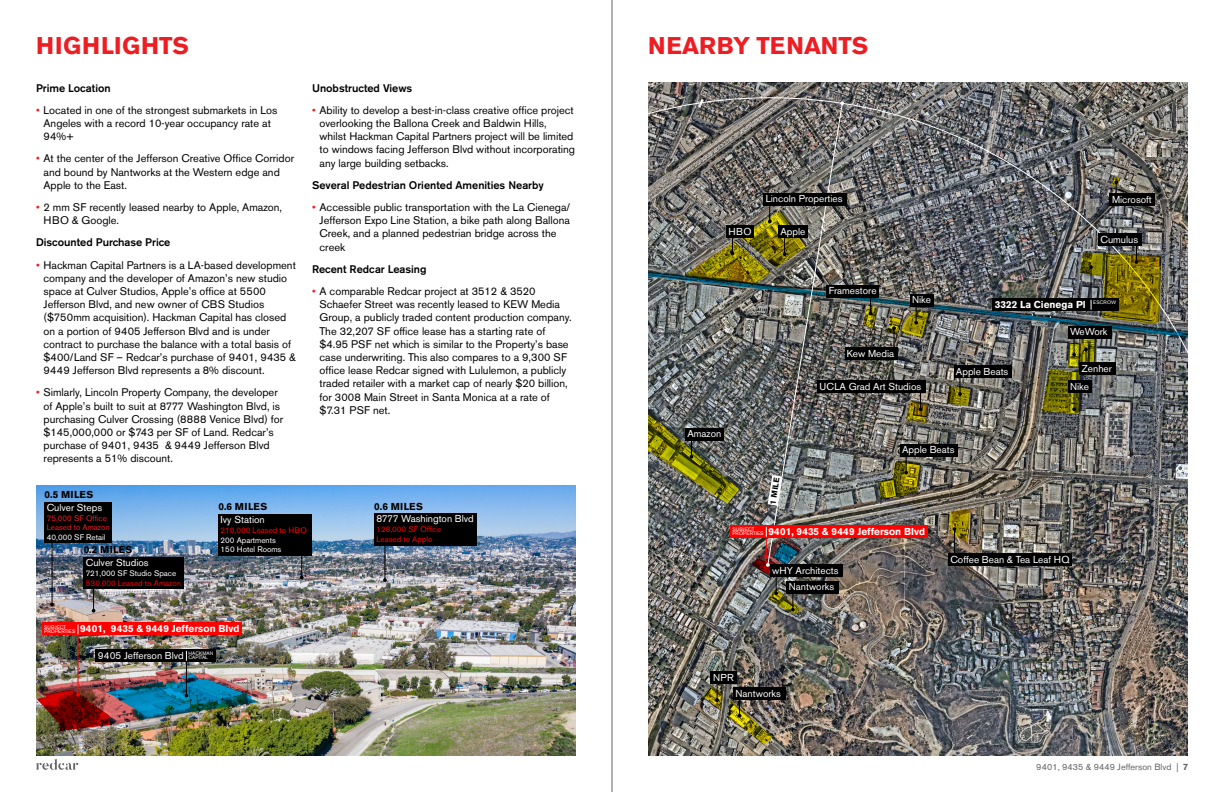
<style>
.page{position:relative;width:1224px;height:792px;background:#fff}
.page>*{position:absolute;margin:0;border:0;box-sizing:border-box;transform-origin:0 0}
.t1{font:700 24px "Akzidenz Grotesk BE";color:#ed1d24}
.t2{font:700 24px "Akzidenz Grotesk BE";letter-spacing:.02em;color:#ed1d24}
.t3{font:11px/13.2px "Akzidenz Grotesk BE";color:#000}
.t4{font:500 11px "Akzidenz Grotesk BE";color:#000}
.t5{font:10px "Akzidenz Grotesk BE";color:#fff}
.t6{font:700 10px "Akzidenz Grotesk BE";color:#fff}
.t7{font:700 10px "Akzidenz Grotesk BE";letter-spacing:.04em;color:#000}
.t8{font:9px "Akzidenz Grotesk BE";color:#636466}
.t9{font:8px/9.6px "Akzidenz Grotesk BE";color:#f00}
.t10{font:8px/9.6px "Akzidenz Grotesk BE";color:#fff}
.t11{font:8px/9.6px "Akzidenz Grotesk BE";color:#ed1c24}
.t12{font:700 8px "Akzidenz Grotesk BE";color:#000}
.t13{font:5px "Akzidenz Grotesk BE";letter-spacing:.02em;color:#fff}
.t14{font:5px "Akzidenz Grotesk BE";color:#fff}
.s1{color:#ed1d24}
.s2{font-weight:400;font-size:5px}
.s3{font-weight:700}
</style>
<div class="page">
<svg style="left:36px;top:759px;width:42px;height:11px"></svg>
<hr style="left:612px;top:0;width:1px;height:792px;background:#636466">
<img style="left:36px;top:485px;width:540px;height:271px">
<hr style="left:384px;top:533px;width:1px;height:47px;background:#000">
<svg style="left:383px;top:578px;width:4px;height:4px"></svg>
<div style="left:374px;top:513px;width:102px;height:33px;background:#000"></div>
<hr style="left:93px;top:569px;width:1px;height:42px;background:#000">
<div style="left:84px;top:557px;width:100px;height:31px;background:#000"></div>
<hr style="left:301px;top:536px;width:1px;height:42px;background:#000">
<div style="left:218px;top:514px;width:94px;height:41px;background:#000"></div>
<hr style="left:52px;top:514px;width:1px;height:91px;background:#000">
<div style="left:45px;top:502px;width:67px;height:41px;background:#000"></div>
<hr style="left:186px;top:658px;width:1px;height:38px;background:#000">
<div style="left:96px;top:650px;width:90px;height:12px;background:#000"></div>
<div style="left:186px;top:650px;width:30px;height:12px;background:#000"></div>
<div style="left:42px;top:623px;width:36px;height:12px;background:#f00"></div>
<hr style="left:77px;top:631px;width:1px;height:64px;background:#f00">
<img style="left:37px;top:669px;width:230px;height:62px">
<div style="left:78px;top:623px;width:164px;height:12px;background:#f00"></div>
<img style="left:648px;top:83px;width:540px;height:14px">
<img style="left:648px;top:97px;width:540px;height:659px">
<div style="left:733px;top:687px;width:53px;height:12px;background:#000"></div>
<div style="left:711px;top:672px;width:26px;height:12px;background:#000"></div>
<img style="left:703px;top:679px;width:70px;height:66px">
<img style="left:648px;top:101px;width:540px;height:513px">
<h1 class="t2" style="left:36px;top:32px;width:155px">HIGHLIGHTS</h1>
<h1 class="t1" style="left:648px;top:32px;width:222px">NEARBY TENANTS</h1>
<p class="t4" style="left:36px;top:81px;width:76px">Prime Location</p>
<p class="t3" style="left:44px;top:103px;width:235px;text-indent:-8px"><span class="s1">•</span> Located in one of the strongest submarkets in Los<br>Angeles with a record 10-year occupancy rate at<br>94%+</p>
<p class="t3" style="left:44px;top:152px;width:252px;text-indent:-8px"><span class="s1">•</span> At the center of the Jefferson Creative Office Corridor and bound by Nantworks at the Western edge and<br>Apple to the East.</p>
<p class="t3" style="left:44px;top:201px;width:240px;text-indent:-8px"><span class="s1">•</span> 2 mm SF recently leased nearby to Apple, Amazon,<br>HBO &amp; Google.</p>
<p class="t4" style="left:36px;top:236px;width:136px">Discounted Purchase Price</p>
<p class="t3" style="left:44px;top:258px;width:254px;text-indent:-8px"><span class="s1">•</span> Hackman Capital Partners is a LA-based development company and the developer of Amazon’s new studio space at Culver Studios, Apple’s office at 5500<br>Jefferson Blvd, and new owner of CBS Studios ($750mm acquisition). Hackman Capital has closed on a portion of 9405 Jefferson Blvd and is under contract to purchase the balance with a total basis of $400/Land SF – Redcar’s purchase of 9401, 9435 &amp; 9449 Jefferson Blvd represents a 8% discount.</p>
<p class="t3" style="left:44px;top:386px;width:241px;text-indent:-8px"><span class="s1">•</span> Simlarly, Lincoln Property Company, the developer of Apple’s built to suit at 8777 Washington Blvd, is purchasing Culver Crossing (8888 Venice Blvd) for $145,000,000 or $743 per SF of Land. Redcar’s purchase of 9401, 9435 &amp; 9449 Jefferson Blvd represents a 51% discount.</p>
<p class="t7" style="left:45px;top:489px;width:50px">0.5 MILES</p>
<p class="t4" style="left:312px;top:81px;width:102px">Unobstructed Views</p>
<p class="t3" style="left:320px;top:103px;width:257px;text-indent:-8px"><span class="s1">•</span> Ability to develop a best-in-class creative office project overlooking the Ballona Creek and Baldwin Hills, whilst Hackman Capital Partners project will be limited to windows facing Jefferson Blvd without incorporating any large building setbacks.</p>
<p class="t4" style="left:312px;top:178px;width:233px">Several Pedestrian Oriented Amenities Nearby</p>
<p class="t3" style="left:320px;top:201px;width:252px;text-indent:-8px"><span class="s1">•</span> Accessible public transportation with the La Cienega/ Jefferson Expo Line Station, a bike path along Ballona Creek, and a planned pedestrian bridge across the creek</p>
<p class="t4" style="left:312px;top:262px;width:116px">Recent Redcar Leasing</p>
<p class="t3" style="left:320px;top:285px;width:254px;text-indent:-8px"><span class="s1">•</span> A comparable Redcar project at 3512 &amp; 3520<br>Schaefer Street was recently leased to KEW Media Group, a publicly traded content production company.<br>The 32,207 SF office lease has a starting rate of $4.95 PSF net which is similar to the Property’s base case underwriting. This also compares to a 9,300 SF office lease Redcar signed with Lululemon, a publicly traded retailer with a market cap of nearly $20 billion, for 3008 Main Street in Santa Monica at a rate of $7.31 PSF net.</p>
<p class="t5" style="left:47px;top:502px;width:57px">Culver Steps</p>
<p class="t11" style="left:47px;top:513px;width:65px">75,000 SF Office<br>Leased to Amazon</p>
<p class="t10" style="left:47px;top:532px;width:60px">40,000 SF Retail</p>
<p class="t7" style="left:84px;top:544px;width:50px">0.2 MILES</p>
<p class="t5" style="left:86px;top:557px;width:64px">Culver Studios</p>
<p class="t10" style="left:86px;top:568px;width:92px">721,000 SF Studio Space</p>
<p class="t9" style="left:86px;top:578px;width:97px">530,000 Leased to Amazon</p>
<p class="t7" style="left:218px;top:501px;width:50px">0.6 MILES</p>
<p class="t7" style="left:374px;top:501px;width:50px">0.6 MILES</p>
<p class="t5" style="left:221px;top:514px;width:46px">Ivy Station</p>
<p class="t9" style="left:221px;top:525px;width:88px">210,000 Leased to HBO</p>
<p class="t10" style="left:221px;top:535px;width:62px">200 Apartments<br>150 Hotel Rooms</p>
<p class="t5" style="left:376px;top:513px;width:99px">8777 Washington Blvd</p>
<p class="t9" style="left:376px;top:524px;width:66px">128,000 SF Office<br>Leased to Apple</p>
<p class="t6" style="left:44px;top:623px;width:197px"><span class="s2">PROPERTIES</span> 9401, 9435 &amp; 9449 Jefferson Blvd</p>
<p class="t13" style="left:44px;top:624px;width:24px">SUBJECT</p>
<p class="t5" style="left:98px;top:650px;width:117px">9405 Jefferson Blvd <sup>HACKMAN</sup></p>
<p class="t14" style="left:189px;top:655px;width:21px">CAPITAL</p>
<p class="t5" style="left:766px;top:193px;width:78px">Lincoln Properties</p>
<p class="t5" style="left:728px;top:226px;width:25px">HBO</p>
<p class="t5" style="left:781px;top:226px;width:26px">Apple</p>
<p class="t5" style="left:829px;top:285px;width:49px">Framestore</p>
<p class="t5" style="left:847px;top:348px;width:49px">Kew Media</p>
<p class="t5" style="left:912px;top:294px;width:20px">Nike</p>
<p class="t5" style="left:1112px;top:194px;width:41px">Microsoft</p>
<p class="t5" style="left:1101px;top:233px;width:39px">Cumulus</p>
<p class="t6" style="left:995px;top:298px;width:93px">3322 La Cienega Pl</p>
<p class="t13" style="left:1093px;top:299px;width:24px">ESCROW</p>
<p class="t5" style="left:956px;top:365px;width:54px">Apple Beats</p>
<p class="t5" style="left:1070px;top:326px;width:39px">WeWork</p>
<p class="t5" style="left:1082px;top:362px;width:32px">Zenher</p>
<p class="t5" style="left:820px;top:381px;width:103px">UCLA Grad Art Studios</p>
<p class="t5" style="left:1070px;top:381px;width:20px">Nike</p>
<p class="t5" style="left:687px;top:428px;width:35px">Amazon</p>
<p class="t12" style="left:768px;top:503px;width:28px;rotate:-81deg">1 MILE</p>
<p class="t5" style="left:902px;top:444px;width:54px">Apple Beats</p>
<p class="t6" style="left:732px;top:525px;width:194px"><span class="s2">PROPERTIES</span> 9401, 9435 &amp; 9449 Jefferson Blvd</p>
<p class="t13" style="left:732px;top:526px;width:24px">SUBJECT</p>
<p class="t5" style="left:772px;top:565px;width:68px">wHY Architects</p>
<p class="t5" style="left:789px;top:581px;width:47px">Nantworks</p>
<p class="t5" style="left:950px;top:554px;width:121px">Coffee Bean &amp; Tea Leaf HQ</p>
<p class="t5" style="left:713px;top:671px;width:22px">NPR</p>
<p class="t5" style="left:736px;top:687px;width:47px">Nantworks</p>
<p class="t8" style="left:1036px;top:761px;width:154px">9401, 9435 &amp; 9449 Jefferson Blvd | <span class="s3">7</span></p>
</div>
